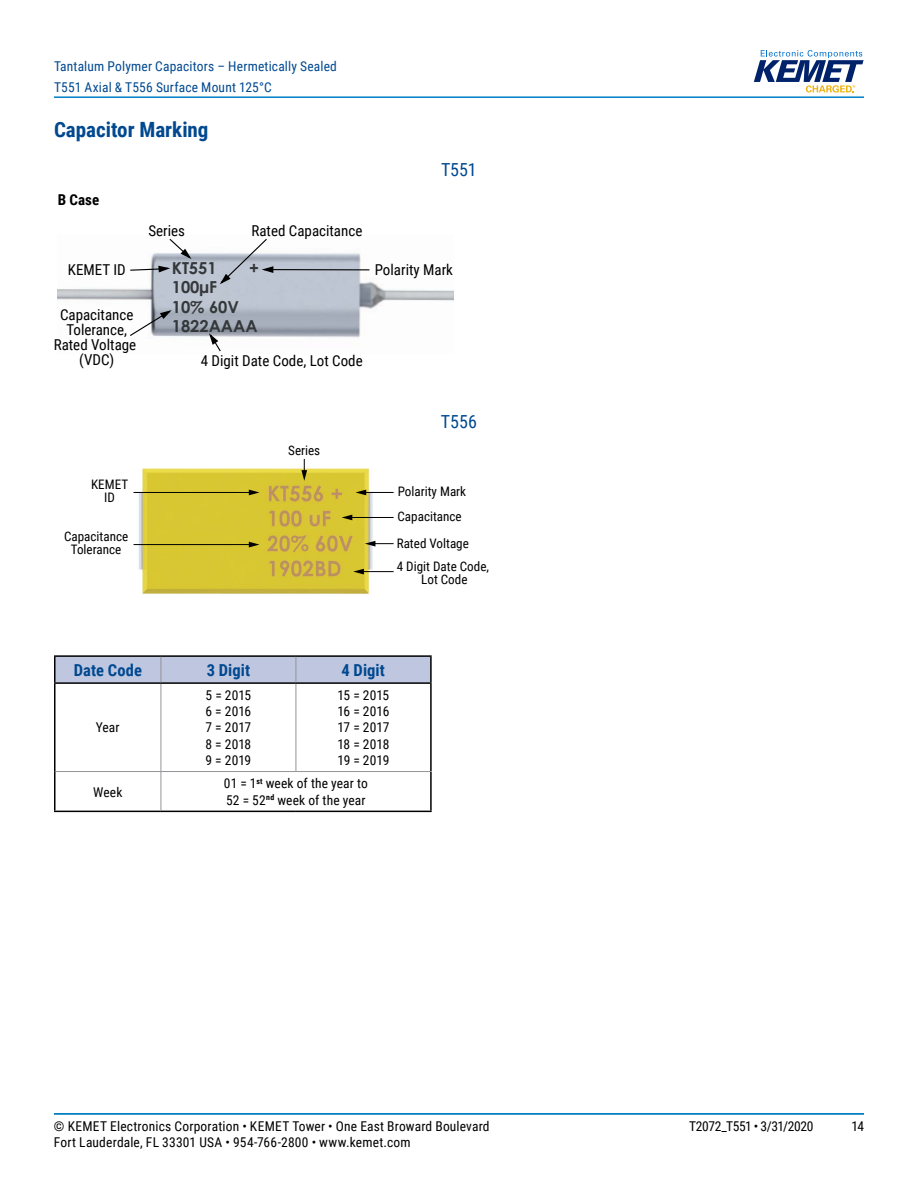
<style>
.page{position:relative;width:918px;height:1188px;background:#fff}
.page>*{position:absolute;margin:0;border:0;box-sizing:border-box;transform-origin:0 0}
.t1{font:700 21px "Roboto Condensed";color:#004990}
.t2{font:18px "Roboto Condensed";color:#004990}
.t3{font:700 16.5px/19.5px "Century Gothic";color:#35383a}
.t4{font:700 16.5px "Roboto Condensed";letter-spacing:.005em;color:#004990}
.t5{font:15px/15px "Roboto Condensed";color:#000;text-align:center}
.t6{font:700 15px "Roboto Condensed";color:#000}
.t7{font:13.5px/16.2px "Roboto Condensed";letter-spacing:.01em;color:#000;text-align:justify}
.t8{font:13.5px/21px "Roboto Condensed";letter-spacing:.015em;color:#004990}
.t9{font:13.5px "Roboto Condensed";letter-spacing:-.025em;color:#000}
.t10{font:13.05px/13px "Roboto Condensed";color:#000;text-align:center}
</style>
<div class="page">
<hr style="left:54px;top:1113px;width:810px;height:2px;background:#007dc3">
<hr style="left:54px;top:96px;width:810px;height:2px;background:#007dc3">
<svg style="left:754px;top:50px;width:110px;height:43px"></svg>
<img style="left:58px;top:253px;width:395px;height:85px">
<hr style="left:272px;top:269px;width:97px;height:1px;background:#000">
<svg style="left:129px;top:238px;width:64px;height:35px"></svg>
<svg style="left:129px;top:309px;width:45px;height:28px"></svg>
<svg style="left:218px;top:238px;width:57px;height:48px"></svg>
<svg style="left:207px;top:331px;width:15px;height:21px"></svg>
<img style="left:133px;top:458px;width:261px;height:137px">
<hr style="left:362px;top:571px;width:32px;height:1px;background:#000">
<svg style="left:353px;top:569px;width:11px;height:5px"></svg>
<svg style="left:365px;top:541px;width:29px;height:6px"></svg>
<svg style="left:301px;top:459px;width:6px;height:22px"></svg>
<hr style="left:364px;top:492px;width:30px;height:1px;background:#000">
<svg style="left:356px;top:490px;width:10px;height:5px"></svg>
<hr style="left:350px;top:517px;width:44px;height:1px;background:#000">
<svg style="left:342px;top:515px;width:10px;height:5px"></svg>
<hr style="left:134px;top:544px;width:117px;height:1px;background:#000">
<svg style="left:249px;top:542px;width:10px;height:5px"></svg>
<hr style="left:134px;top:492px;width:117px;height:1px;background:#000">
<svg style="left:249px;top:490px;width:10px;height:5px"></svg>
<hr style="left:161px;top:684px;width:1px;height:87px;background:#939598">
<hr style="left:296px;top:684px;width:1px;height:87px;background:#939598">
<hr style="left:56px;top:771px;width:105px;height:1px;background:#939598">
<hr style="left:54px;top:684px;width:2px;height:88px;background:#000">
<hr style="left:430px;top:684px;width:2px;height:87px;background:#000">
<hr style="left:54px;top:772px;width:2px;height:39px;background:#000">
<hr style="left:54px;top:811px;width:107px;height:1px;background:#000">
<hr style="left:54px;top:655px;width:107px;height:2px;background:#000">
<hr style="left:54px;top:657px;width:2px;height:25px;background:#000">
<hr style="left:161px;top:655px;width:135px;height:2px;background:#000">
<hr style="left:296px;top:655px;width:136px;height:2px;background:#000">
<hr style="left:430px;top:657px;width:2px;height:25px;background:#000">
<hr style="left:54px;top:682px;width:107px;height:2px;background:#000">
<hr style="left:161px;top:682px;width:135px;height:2px;background:#000">
<hr style="left:296px;top:682px;width:136px;height:2px;background:#000">
<svg style="left:55px;top:656px;width:376px;height:27px;background:#b3bad2"></svg>
<hr style="left:161px;top:771px;width:135px;height:1px;background:#939598">
<hr style="left:161px;top:772px;width:1px;height:39px;background:#939598">
<hr style="left:296px;top:771px;width:136px;height:1px;background:#939598">
<hr style="left:430px;top:772px;width:2px;height:39px;background:#000">
<hr style="left:161px;top:811px;width:135px;height:1px;background:#000">
<hr style="left:296px;top:811px;width:136px;height:1px;background:#000">
<p class="t8" style="left:54px;top:55px;width:284px">Tantalum Polymer Capacitors – Hermetically Sealed<br>T551 Axial &amp; T556 Surface Mount 125°C</p>
<h1 class="t1" style="left:54px;top:115px;width:156px">Capacitor Marking</h1>
<p class="t6" style="left:58px;top:189px;width:43px">B Case</p>
<p class="t5" style="left:68px;top:262px;width:59px">KEMET ID</p>
<p class="t5" style="left:54px;top:307px;width:84px">Capacitance<br>Tolerance,<br>Rated Voltage (VDC)</p>
<p class="t5" style="left:148px;top:223px;width:38px">Series</p>
<p class="t5" style="left:251px;top:223px;width:112px">Rated Capacitance</p>
<p class="t3" style="left:172px;top:257px;width:46px">KT551</p>
<p class="t3" style="left:249px;top:257px;width:11px">+</p>
<p class="t3" style="left:172px;top:277px;width:87px">100µF<br>10% 60V<br>1822AAAA</p>
<p class="t5" style="left:201px;top:352px;width:164px">4 Digit Date Code, Lot Code</p>
<h2 class="t2" style="left:441px;top:157px;width:37px">T551</h2>
<p class="t5" style="left:375px;top:262px;width:80px">Polarity Mark</p>
<p class="t10" style="left:91px;top:478px;width:39px">KEMET<br>ID</p>
<p class="t10" style="left:64px;top:530px;width:66px">Capacitance<br>Tolerance</p>
<p class="t10" style="left:288px;top:444px;width:34px">Series</p>
<h2 class="t2" style="left:441px;top:409px;width:38px">T556</h2>
<p class="t10" style="left:398px;top:485px;width:70px">Polarity Mark</p>
<p class="t10" style="left:397px;top:502px;width:74px;line-height:26.8px;text-align:left">Capacitance<br>Rated Voltage</p>
<p class="t10" style="left:397px;top:560px;width:94px">4 Digit Date Code,<br>Lot Code</p>
<p class="t4" style="left:74px;top:658px;width:70px">Date Code</p>
<p class="t4" style="left:207px;top:658px;width:45px">3 Digit</p>
<p class="t4" style="left:342px;top:658px;width:45px">4 Digit</p>
<p class="t7" style="left:96px;top:719px;width:25px">Year</p>
<p class="t7" style="left:206px;top:687px;width:47px">5 = 2015<br>6 = 2016<br>7 = 2017<br>8 = 2018<br>9 = 2019</p>
<p class="t7" style="left:337px;top:687px;width:54px">15 = 2015<br>16 = 2016<br>17 = 2017<br>18 = 2018<br>19 = 2019</p>
<p class="t7" style="left:93px;top:783px;width:31px">Week</p>
<p class="t7" style="left:224px;top:775px;width:145px">01 = 1<sup>st</sup> week of the year to<br>52 = 52<sup>nd</sup> week of the year</p>
<p class="t7" style="left:54px;top:1117px;width:437px">© KEMET Electronics Corporation • KEMET Tower • One East Broward Boulevard</p>
<p class="t9" style="left:689px;top:1116px;width:126px">T2072_T551 • 3/31/2020</p>
<p class="t7" style="left:852px;top:1117px;width:14px">14</p>
<p class="t7" style="left:54px;top:1133px;width:358px">Fort Lauderdale, FL 33301 USA • 954-766-2800 • www.kemet.com</p>
</div>
